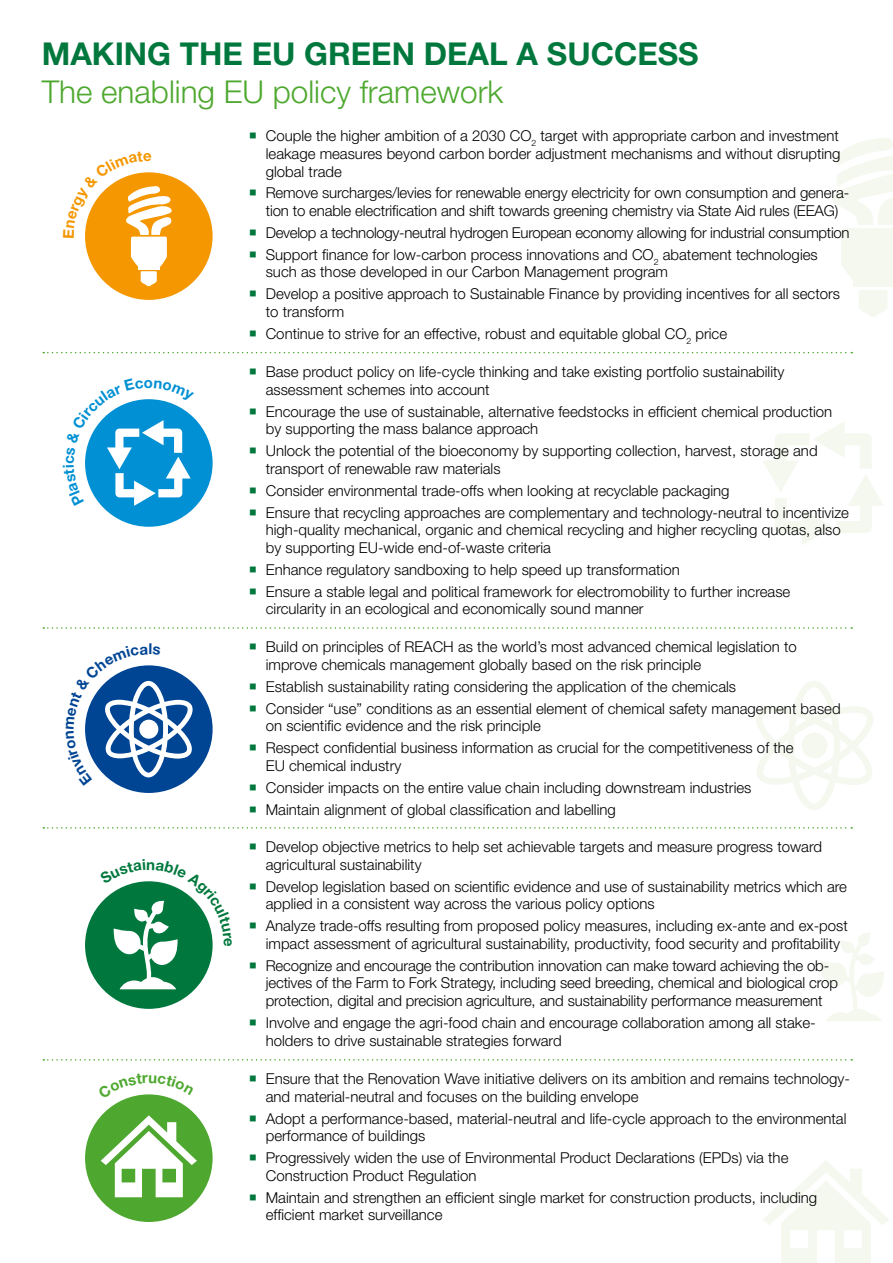
<style>
.page{position:relative;width:893px;height:1263px;background:#fff}
.page>*{position:absolute;margin:0;border:0;box-sizing:border-box;transform-origin:0 0}
.t1{font:700 31.5px "Helvetica Neue LT Pro";color:#00783d}
.t2{font:300 31.5px "Helvetica Neue LT Pro";color:#4ea82f}
.t3{font:300 15px/17.7px "Helvetica Neue LT Pro";color:#000}
.t4{font:300 15px "Helvetica Neue LT Pro";letter-spacing:-.02em;color:#000}
.s1{color:#00783d}
</style>
<div class="page">
<svg style="left:763px;top:422px;width:120px;height:123px"></svg>
<svg style="left:763px;top:1160px;width:126px;height:103px"></svg>
<svg style="left:859px;top:290px;width:28px;height:26px"></svg>
<svg style="left:833px;top:138px;width:60px;height:144px"></svg>
<div style="left:854px;top:280px;width:39px;height:7px;background:#f4f8ef"></div>
<svg style="left:820px;top:933px;width:64px;height:88px"></svg>
<svg style="left:756px;top:681px;width:117px;height:129px"></svg>
<div style="left:802px;top:733px;width:25px;height:25px;background:#f4f8ef;border-radius:50%"></div>
<svg style="left:43px;top:352px;width:809px;height:1px"></svg>
<svg style="left:43px;top:827px;width:809px;height:2px"></svg>
<svg style="left:43px;top:1059px;width:809px;height:1px"></svg>
<svg style="left:43px;top:627px;width:809px;height:2px"></svg>
<div style="left:85px;top:399px;width:128px;height:128px;background:#0090d3;border-radius:50%"></div>
<div style="left:85px;top:1094px;width:128px;height:128px;background:#4ea82f;border-radius:50%"></div>
<svg style="left:101px;top:1115px;width:96px;height:82px"></svg>
<div style="left:85px;top:172px;width:128px;height:128px;background:#f49700;border-radius:50%"></div>
<div style="left:85px;top:881px;width:128px;height:128px;background:#00783d;border-radius:50%"></div>
<div style="left:85px;top:665px;width:128px;height:128px;background:#004594;border-radius:50%"></div>
<svg style="left:85px;top:399px;width:109px;height:107px"></svg>
<svg style="left:128px;top:1094px;width:42px;height:4px"></svg>
<svg style="left:85px;top:172px;width:88px;height:114px"></svg>
<svg style="left:99px;top:881px;width:114px;height:108px"></svg>
<svg style="left:85px;top:665px;width:110px;height:120px"></svg>
<h1 class="t1" style="left:42px;top:34px;width:658px">MAKING THE EU GREEN DEAL A SUCCESS</h1>
<h1 class="t2" style="left:42px;top:72px;width:463px">The enabling EU policy framework</h1>
<p class="t3" style="left:266px;top:127px;width:576px;text-align:justify;text-indent:-17px"><span class="s1">○</span> Couple the higher ambition of a 2030 CO<sub>2</sub> target with appropriate carbon and investment leakage measures beyond carbon border adjustment mechanisms and without disrupting global trade</p>
<p class="t3" style="left:249px;top:184px;width:602px;text-align:center"><span class="s1">○</span> Remove surcharges/levies for renewable energy electricity for own consumption and genera&shy;tion to enable electrification and shift towards greening chemistry via State Aid rules (EEAG)</p>
<p class="t4" style="left:249px;top:223px;width:602px"><span class="s1">○</span> Develop a technology-neutral hydrogen European economy allowing for industrial consumption</p>
<p class="t3" style="left:266px;top:245px;width:553px;text-indent:-17px"><span class="s1">○</span> Support finance for low-carbon process innovations and CO<sub>2</sub> abatement technologies such as those developed in our Carbon Management program</p>
<p class="t3" style="left:266px;top:285px;width:576px;text-indent:-17px"><span class="s1">○</span> Develop a positive approach to Sustainable Finance by providing incentives for all sectors to transform</p>
<p class="t3" style="left:249px;top:324px;width:480px"><span class="s1">○</span> Continue to strive for an effective, robust and equitable global CO<sub>2</sub> price</p>
<p class="t3" style="left:266px;top:363px;width:520px;text-indent:-17px"><span class="s1">○</span> Base product policy on life-cycle thinking and take existing portfolio sustainability assessment schemes into account</p>
<p class="t3" style="left:266px;top:402px;width:568px;text-indent:-17px"><span class="s1">○</span> Encourage the use of sustainable, alternative feedstocks in efficient chemical production by supporting the mass balance approach</p>
<p class="t3" style="left:266px;top:442px;width:553px;text-indent:-17px"><span class="s1">○</span> Unlock the potential of the bioeconomy by supporting collection, harvest, storage and transport of renewable raw materials</p>
<p class="t3" style="left:249px;top:481px;width:482px"><span class="s1">○</span> Consider environmental trade-offs when looking at recyclable packaging</p>
<p class="t3" style="left:266px;top:503px;width:585px;text-indent:-17px"><span class="s1">○</span> Ensure that recycling approaches are complementary and technology-neutral to incentivize high-quality mechanical, organic and chemical recycling and higher recycling quotas, also by supporting EU-wide end-of-waste criteria</p>
<p class="t3" style="left:249px;top:560px;width:432px"><span class="s1">○</span> Enhance regulatory sandboxing to help speed up transformation</p>
<p class="t3" style="left:266px;top:582px;width:526px;text-indent:-17px"><span class="s1">○</span> Ensure a stable legal and political framework for electromobility to further increase circularity in an ecological and economically sound manner</p>
<p class="t3" style="left:266px;top:638px;width:532px;text-indent:-17px"><span class="s1">○</span> Build on principles of REACH as the world’s most advanced chemical legislation to improve chemicals management globally based on the risk principle</p>
<p class="t3" style="left:249px;top:677px;width:489px"><span class="s1">○</span> Establish sustainability rating considering the application of the chemicals</p>
<p class="t3" style="left:266px;top:699px;width:576px;text-indent:-17px"><span class="s1">○</span> Consider “use” conditions as an essential element of chemical safety management based on scientific evidence and the risk principle</p>
<p class="t3" style="left:266px;top:739px;width:529px;text-indent:-17px"><span class="s1">○</span> Respect confidential business information as crucial for the competitiveness of the<br>EU chemical industry</p>
<p class="t3" style="left:249px;top:778px;width:504px"><span class="s1">○</span> Consider impacts on the entire value chain including downstream industries</p>
<p class="t3" style="left:249px;top:800px;width:369px"><span class="s1">○</span> Maintain alignment of global classification and labelling</p>
<p class="t3" style="left:266px;top:838px;width:558px;text-indent:-17px"><span class="s1">○</span> Develop objective metrics to help set achievable targets and measure progress toward agricultural sustainability</p>
<p class="t3" style="left:266px;top:877px;width:583px;text-indent:-17px"><span class="s1">○</span> Develop legislation based on scientific evidence and use of sustainability metrics which are applied in a consistent way across the various policy options</p>
<p class="t3" style="left:266px;top:917px;width:584px;text-indent:-17px"><span class="s1">○</span> Analyze trade-offs resulting from proposed policy measures, including ex-ante and ex-post impact assessment of agricultural sustainability, productivity, food security and profitability</p>
<p class="t3" style="left:266px;top:956px;width:574px;text-indent:-17px"><span class="s1">○</span> Recognize and encourage the contribution innovation can make toward achieving the ob&shy;jectives of the Farm to Fork Strategy, including seed breeding, chemical and biological crop protection, digital and precision agriculture, and sustainability performance measurement</p>
<p class="t3" style="left:266px;top:1013px;width:550px;text-indent:-17px"><span class="s1">○</span> Involve and engage the agri-food chain and encourage collaboration among all stake&shy;holders to drive sustainable strategies forward</p>
<p class="t3" style="left:266px;top:1070px;width:586px;text-indent:-17px"><span class="s1">○</span> Ensure that the Renovation Wave initiative delivers on its ambition and remains technology&shy;and material-neutral and focuses on the building envelope</p>
<p class="t3" style="left:266px;top:1109px;width:582px;text-indent:-17px"><span class="s1">○</span> Adopt a performance-based, material-neutral and life-cycle approach to the environmental performance of buildings</p>
<p class="t3" style="left:266px;top:1149px;width:524px;text-indent:-17px"><span class="s1">○</span> Progressively widen the use of Environmental Product Declarations (EPDs) via the<br>Construction Product Regulation</p>
<p class="t3" style="left:266px;top:1188px;width:553px;text-indent:-17px"><span class="s1">○</span> Maintain and strengthen an efficient single market for construction products, including efficient market surveillance</p>
</div>
